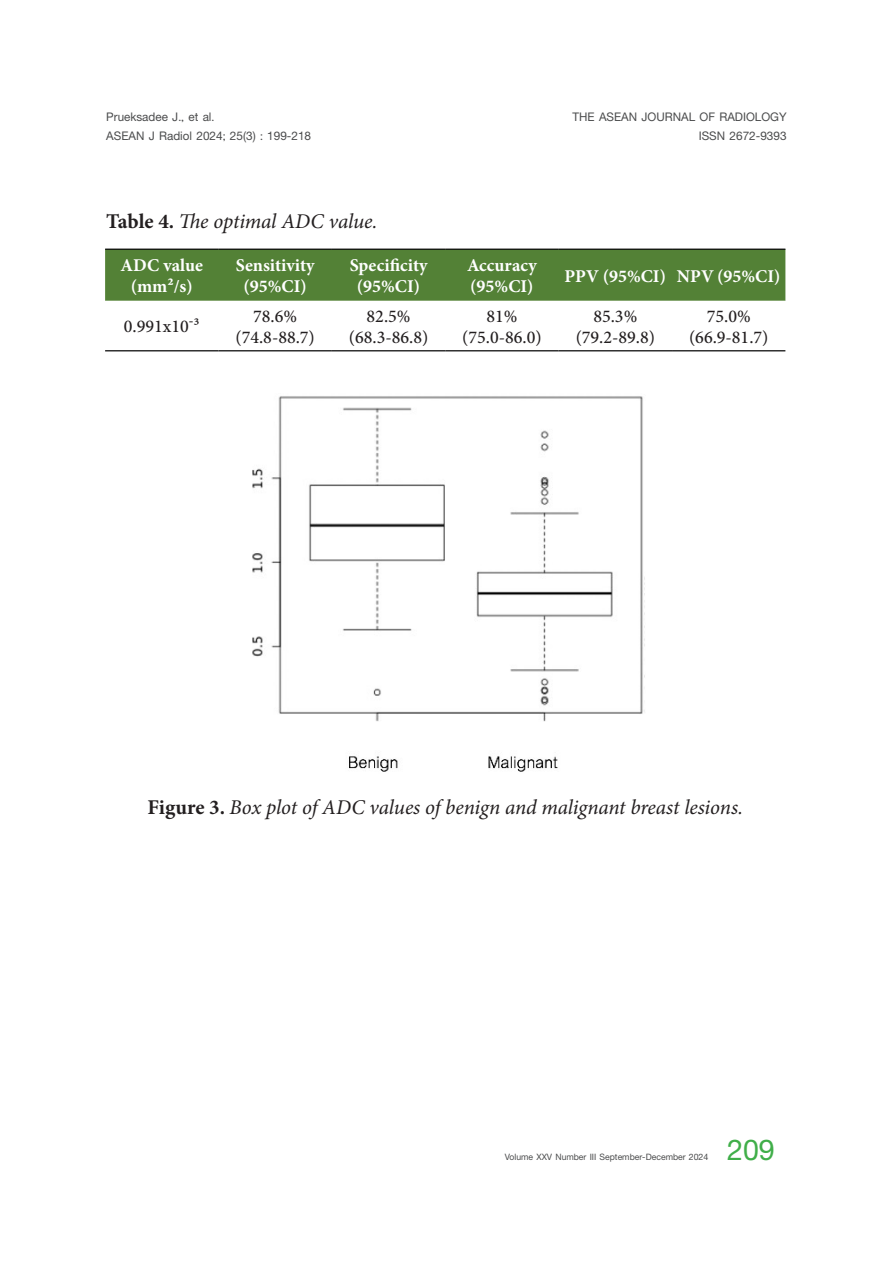
<style>
.page{position:relative;width:893px;height:1263px;background:#fff}
.page>*{position:absolute;margin:0;border:0;box-sizing:border-box;transform-origin:0 0}
.t1{font:700 43.5px "PSL Kanda Pro";color:#40ae49}
.t2{font:italic 21px "Minion Pro";letter-spacing:-.01em;color:#231f20}
.t3{font:500 18px/21.6px "Minion Pro";color:#231f20;text-align:center}
.t4{font:700 18px/18.9px "PSL Kanda Pro";color:#4b4c4d}
.t5{font:700 18px/21.6px "Minion Pro";color:#fff;text-align:center}
.t6{font:700 13.35px "PSL Kanda Pro";color:#4b4c4d}
.s1{font-weight:700;font-style:normal}
</style>
<div class="page">
<div style="left:105px;top:250px;width:680px;height:51px;background:#538136"></div>
<hr style="left:105px;top:249px;width:113px;height:1px;background:#000">
<hr style="left:218px;top:249px;width:114px;height:1px;background:#000">
<hr style="left:332px;top:249px;width:113px;height:1px;background:#000">
<hr style="left:445px;top:249px;width:114px;height:1px;background:#000">
<hr style="left:559px;top:249px;width:113px;height:1px;background:#000">
<hr style="left:672px;top:249px;width:113px;height:1px;background:#000">
<hr style="left:105px;top:350px;width:113px;height:1px;background:#000">
<hr style="left:218px;top:350px;width:114px;height:1px;background:#000">
<hr style="left:332px;top:350px;width:113px;height:1px;background:#000">
<hr style="left:445px;top:350px;width:114px;height:1px;background:#000">
<hr style="left:559px;top:350px;width:113px;height:1px;background:#000">
<hr style="left:672px;top:350px;width:113px;height:1px;background:#000">
<img style="left:252px;top:396px;width:393px;height:376px">
<p class="t4" style="left:106px;top:107px;width:206px">Prueksadee J., et al.<br>ASEAN J Radiol 2024; 25(3) : 199-218</p>
<p class="t4" style="left:572px;top:107px;width:216px">THE ASEAN JOURNAL OF RADIOLOGY</p>
<p class="t4" style="left:699px;top:126px;width:89px">ISSN 2672-9393</p>
<p class="t2" style="left:106px;top:207px;width:273px"><span class="s1">Table 4.</span> The optimal ADC value.</p>
<p class="t5" style="left:121px;top:254px;width:84px">ADC value (mm2/s)</p>
<p class="t5" style="left:236px;top:254px;width:80px">Sensitivity (95%CI)</p>
<p class="t5" style="left:350px;top:254px;width:79px">Specificity (95%CI)</p>
<p class="t5" style="left:467px;top:254px;width:71px;text-align:left">Accuracy (95%CI)</p>
<p class="t5" style="left:565px;top:265px;width:217px">PPV (95%CI) NPV (95%CI)</p>
<p class="t3" style="left:124px;top:316px;width:77px">0.991x10-3</p>
<p class="t3" style="left:235px;top:305px;width:81px">78.6% (74.8-88.7)</p>
<p class="t3" style="left:349px;top:305px;width:81px">82.5% (68.3-86.8)</p>
<p class="t3" style="left:462px;top:305px;width:81px">81% (75.0-86.0)</p>
<p class="t3" style="left:576px;top:305px;width:81px">85.3% (79.2-89.8)</p>
<p class="t3" style="left:689px;top:305px;width:81px">75.0% (66.9-81.7)</p>
<p class="t2" style="left:147px;top:793px;width:597px"><span class="s1">Figure 3.</span> Box plot of ADC values of benign and malignant breast lesions.</p>
<p class="t6" style="left:505px;top:1149px;width:205px">Volume XXV Number III September-December 2024</p>
<h1 class="t1" style="left:727px;top:1125px;width:49px">209</h1>
</div>
